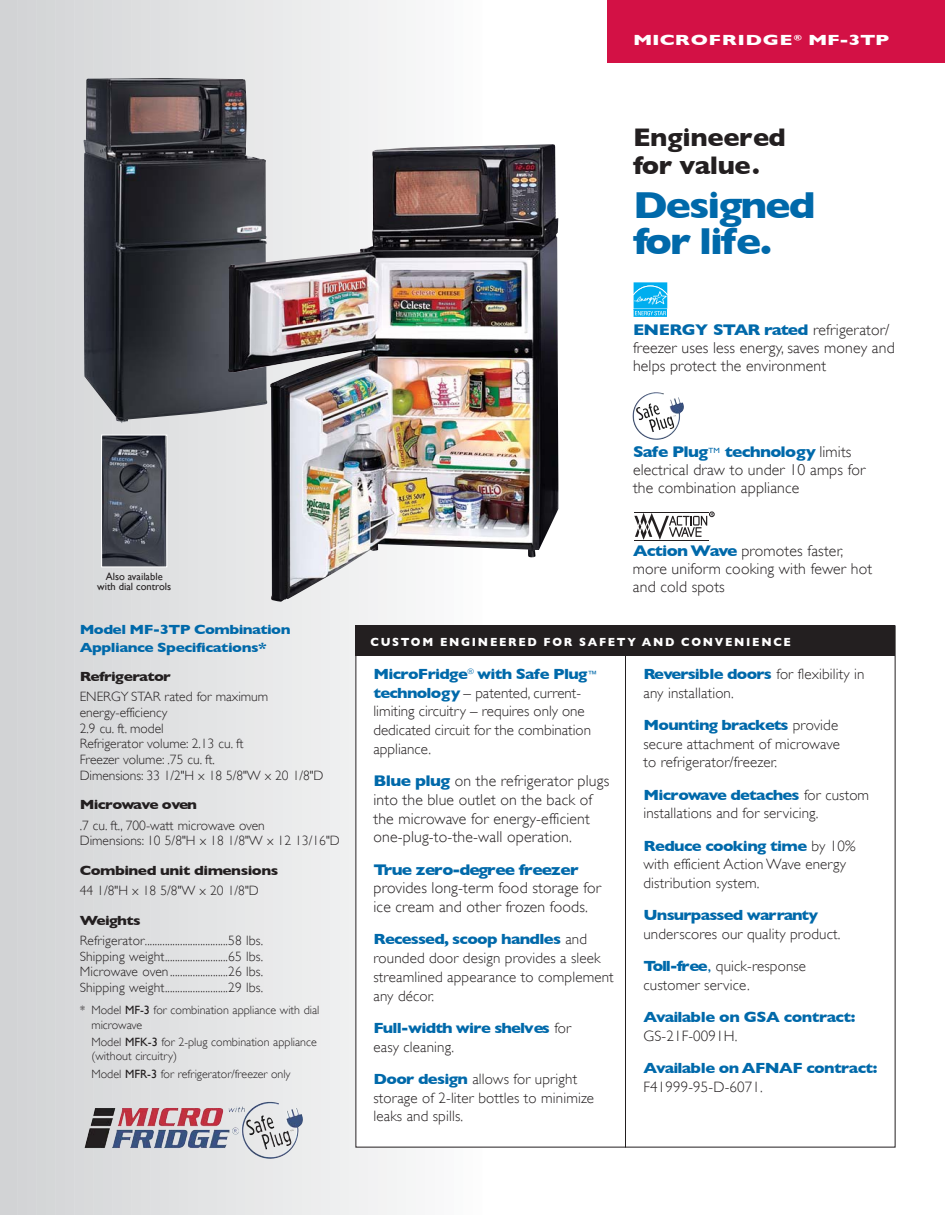
<style>
.page{position:relative;width:945px;height:1215px;background:#fff}
.page>*{position:absolute;margin:0;border:0;box-sizing:border-box;transform-origin:0 0}
.t1{font:700 38.25px/36px "Gill Sans";letter-spacing:-.045em;color:#0069aa;scale:1.1 1}
.t2{font:700 25.95px/28.5px "Gill Sans";letter-spacing:-.01em;color:#231f20;scale:1.05 1}
.t3{font:300 15.75px/18px "Gill Sans";letter-spacing:.01em;color:#231f20}
.t4{font:700 15.75px "Gill Sans";letter-spacing:-.05em;color:#0069aa;scale:1.1 1}
.t5{font:300 15px/18.8px "Gill Sans";letter-spacing:.01em;color:#231f20}
.t6{font:700 15px/18.8px "Gill Sans";letter-spacing:-.045em;color:#0069aa;scale:1.1 1}
.t7{font:700 15px "Gill Sans";letter-spacing:.03em;color:#fff;scale:1.35 1}
.t8{font:300 13.5px/15.8px "Gill Sans";color:#231f20}
.t9{font:700 13.5px "Gill Sans";letter-spacing:-.045em;color:#231f20;scale:1.15 1}
.t10{font:700 13.5px/18px "Gill Sans";letter-spacing:-.035em;color:#0069aa;scale:1.15 1}
.t11{font:300 12px/14.2px "Gill Sans";color:#231f20}
.t12{font:700 12px "Gill Sans";letter-spacing:.15em;color:#fff;scale:.95 1}
.t13{font:10.5px/10.5px "Gill Sans";color:#231f20;text-align:center}
.s1{font-weight:400}
.s2{font-weight:700;color:#0069aa}
.s3{font-weight:400;font-size:9px;color:#0069aa}
.s4{font-weight:300;color:#231f20}
.s5{font-weight:400;color:#0069aa}
</style>
<div class="page">
<div style="left:0;top:0;width:11px;height:1215px;background:#d2d3d5"></div>
<div style="left:5px;top:0;width:16px;height:1215px;background:#d2d3d5"></div>
<div style="left:14px;top:0;width:16px;height:1215px;background:#d3d4d6"></div>
<div style="left:24px;top:0;width:16px;height:1215px;background:#d4d5d7"></div>
<div style="left:33px;top:0;width:16px;height:1215px;background:#d4d6d7"></div>
<div style="left:43px;top:0;width:16px;height:1215px;background:#d5d7d8"></div>
<div style="left:52px;top:0;width:16px;height:1215px;background:#d6d7d9"></div>
<div style="left:62px;top:0;width:15px;height:1215px;background:#d7d8da"></div>
<div style="left:71px;top:0;width:16px;height:1215px;background:#d8d9db"></div>
<div style="left:81px;top:0;width:15px;height:1215px;background:#d9dadb"></div>
<div style="left:90px;top:0;width:16px;height:1215px;background:#d9dbdc"></div>
<div style="left:100px;top:0;width:15px;height:1215px;background:#dadbdd"></div>
<div style="left:109px;top:0;width:16px;height:1215px;background:#dbdcde"></div>
<div style="left:119px;top:0;width:15px;height:1215px;background:#dcddde"></div>
<div style="left:128px;top:0;width:16px;height:1215px;background:#dddedf"></div>
<div style="left:138px;top:0;width:15px;height:1215px;background:#dedfe0"></div>
<div style="left:147px;top:0;width:16px;height:1215px;background:#dedfe1"></div>
<div style="left:157px;top:0;width:15px;height:1215px;background:#dfe0e1"></div>
<div style="left:166px;top:0;width:16px;height:1215px;background:#e0e1e2"></div>
<div style="left:176px;top:0;width:15px;height:1215px;background:#e1e2e3"></div>
<div style="left:185px;top:0;width:16px;height:1215px;background:#e2e3e4"></div>
<div style="left:195px;top:0;width:15px;height:1215px;background:#e3e4e5"></div>
<div style="left:204px;top:0;width:16px;height:1215px;background:#e3e4e5"></div>
<div style="left:214px;top:0;width:15px;height:1215px;background:#e4e5e6"></div>
<div style="left:223px;top:0;width:16px;height:1215px;background:#e5e6e7"></div>
<div style="left:233px;top:0;width:15px;height:1215px;background:#e6e7e8"></div>
<div style="left:242px;top:0;width:16px;height:1215px;background:#e7e8e8"></div>
<div style="left:252px;top:0;width:15px;height:1215px;background:#e8e8e9"></div>
<div style="left:261px;top:0;width:16px;height:1215px;background:#e9e9ea"></div>
<div style="left:271px;top:0;width:15px;height:1215px;background:#e9eaeb"></div>
<div style="left:280px;top:0;width:16px;height:1215px;background:#eaebec"></div>
<div style="left:290px;top:0;width:15px;height:1215px;background:#ebecec"></div>
<div style="left:299px;top:0;width:16px;height:1215px;background:#eceded"></div>
<div style="left:309px;top:0;width:15px;height:1215px;background:#ededee"></div>
<div style="left:318px;top:0;width:16px;height:1215px;background:#edeeef"></div>
<div style="left:328px;top:0;width:15px;height:1215px;background:#eeeff0"></div>
<div style="left:337px;top:0;width:16px;height:1215px;background:#eff0f0"></div>
<div style="left:347px;top:0;width:15px;height:1215px;background:#f0f1f1"></div>
<div style="left:356px;top:0;width:16px;height:1215px;background:#f1f1f2"></div>
<div style="left:366px;top:0;width:15px;height:1215px;background:#f2f2f3"></div>
<div style="left:375px;top:0;width:16px;height:1215px;background:#f3f3f3"></div>
<div style="left:385px;top:0;width:15px;height:1215px;background:#f3f4f4"></div>
<div style="left:394px;top:0;width:16px;height:1215px;background:#f4f5f5"></div>
<div style="left:403px;top:0;width:16px;height:1215px;background:#f5f6f6"></div>
<div style="left:413px;top:0;width:16px;height:1215px;background:#f6f6f7"></div>
<div style="left:422px;top:0;width:16px;height:1215px;background:#f7f7f8"></div>
<div style="left:432px;top:0;width:16px;height:1215px;background:#f8f8f9"></div>
<div style="left:441px;top:0;width:16px;height:1215px;background:#f9f9fa"></div>
<div style="left:451px;top:0;width:16px;height:1215px;background:#fafbfb"></div>
<img style="left:84px;top:78px;width:163px;height:345px">
<div style="left:608px;top:0;width:337px;height:63px;background:#d31145"></div>
<div style="left:356px;top:626px;width:539px;height:521px;background:#fff"></div>
<div style="left:356px;top:626px;width:540px;height:30px;background:#231f20"></div>
<img style="left:93px;top:1102px;width:210px;height:57px">
<hr style="left:625px;top:654px;width:1px;height:494px;background:#231f20">
<img style="left:228px;top:144px;width:330px;height:458px">
<svg style="left:633px;top:282px;width:35px;height:35px"></svg>
<img style="left:103px;top:437px;width:62px;height:128px">
<div style="left:101px;top:435px;width:66px;height:132px;border:1px solid #fff"></div>
<img style="left:633px;top:392px;width:51px;height:48px">
<hr style="left:634px;top:540px;width:74px;height:1px;background:#231f20">
<svg style="left:634px;top:512px;width:80px;height:28px"></svg>
<p class="t7" style="left:633px;top:31px;width:191px">MICROFRIDGE<sup>®</sup> MF-3TP</p>
<p class="t13" style="left:97px;top:571px;width:76px">Also available with dial controls</p>
<p class="t10" style="left:80px;top:621px;width:185px">Model MF-3TP Combination<br>Appliance Specifications*</p>
<p class="t9" style="left:80px;top:668px;width:81px">Refrigerator</p>
<p class="t8" style="left:80px;top:689px;width:245px">ENERGY STAR rated for maximum energy-efficiency<br>2.9 cu. ft. model<br>Refrigerator volume: 2.13 cu. ft<br>Freezer volume: .75 cu. ft.<br>Dimensions: 33 1/2"H x 18 5/8"W x 20 1/8"D</p>
<p class="t9" style="left:80px;top:797px;width:103px">Microwave oven</p>
<p class="t8" style="left:80px;top:817px;width:262px">.7 cu. ft., 700-watt microwave oven<br>Dimensions: 10 5/8"H x 18 1/8"W x 12 13/16"D</p>
<p class="t9" style="left:80px;top:862px;width:174px">Combined unit dimensions</p>
<p class="t8" style="left:80px;top:883px;width:181px">44 1/8"H x 18 5/8"W x 20 1/8"D</p>
<p class="t9" style="left:80px;top:912px;width:54px">Weights</p>
<p class="t8" style="left:80px;top:933px;width:185px;text-align:justify">Refrigerator.................................58 lbs.<br>Shipping weight.........................65 lbs.<br>Microwave oven.......................26 lbs.<br>Shipping weight.........................29 lbs.</p>
<p class="t11" style="left:91px;top:1003px;width:230px;text-indent:-12px">* Model <span class="s1">MF-3</span> for combination appliance with dial microwave</p>
<p class="t11" style="left:91px;top:1035px;width:227px">Model <span class="s1">MFK-3</span> for 2-plug combination appliance (without circuitry)</p>
<p class="t11" style="left:91px;top:1067px;width:201px">Model <span class="s1">MFR-3</span> for refrigerator/freezer only</p>
<h2 class="t2" style="left:633px;top:123px;width:147px">Engineered for value.</h2>
<h1 class="t1" style="left:633px;top:187px;width:168px">Designed for life.</h1>
<p class="t3" style="left:633px;top:321px;width:263px"><span class="s2">ENERGY STAR rated</span> refrigerator/ freezer uses less energy, saves money and helps protect the environment</p>
<p class="t3" style="left:633px;top:443px;width:234px"><span class="s2">Safe Plug</span><sup>TM</sup> <span class="s2">technology</span> limits electrical draw to under 10 amps for the combination appliance</p>
<p class="t3" style="left:633px;top:542px;width:241px"><span class="s2">Action Wave</span> promotes faster, more uniform cooking with fewer hot and cold spots</p>
<p class="t12" style="left:370px;top:635px;width:444px">CUSTOM ENGINEERED FOR SAFETY AND CONVENIENCE</p>
<p class="t5" style="left:373px;top:665px;width:226px"><span class="s2">MicroFridge</span><sup>®</sup> <span class="s2">with Safe Plug</span><span class="s3">™ </span><span class="s2">technology</span> – patented, current&shy;limiting circuitry – requires only one dedicated circuit for the combination appliance.</p>
<p class="t3" style="left:374px;top:772px;width:237px;line-height:18.8px"><span class="s2">Blue plug</span> on the refrigerator plugs into the blue outlet on the back of the microwave for energy-efficient one-plug-to-the-wall operation.</p>
<p class="t4" style="left:374px;top:860px;width:188px">True zero-degree freezer</p>
<p class="t3" style="left:374px;top:879px;width:229px;line-height:18.8px">provides long-term food storage for ice cream and other frozen foods.</p>
<p class="t5" style="left:373px;top:930px;width:242px"><span class="s2">Recessed, scoop handles</span> and rounded door design provides a sleek streamlined appearance to complement any décor.</p>
<p class="t6" style="left:374px;top:1018px;width:181px">Full-width wire shelves <span class="s4">for easy cleaning.</span></p>
<p class="t5" style="left:373px;top:1070px;width:222px"><span class="s2">Door design</span> allows for upright storage of 2-liter bottles to minimize leaks and spills.</p>
<p class="t5" style="left:643px;top:665px;width:223px"><span class="s2">Reversible doors</span> for flexibility in any installation.</p>
<p class="t5" style="left:644px;top:716px;width:198px;text-align:justify"><span class="s2">Mounting brackets</span> provide secure attachment of microwave to refrigerator/freezer.</p>
<p class="t5" style="left:643px;top:785px;width:227px"><span class="s2">Microwave detaches</span> for custom installations and for servicing.</p>
<p class="t5" style="left:644px;top:836px;width:214px"><span class="s2">Reduce cooking time</span> by 10% with efficient Action Wave energy distribution system.</p>
<p class="t6" style="left:644px;top:906px;width:160px">Unsurpassed warranty</p>
<p class="t5" style="left:644px;top:918px;width:198px;line-height:32.2px">underscores our quality product.<br><span class="s2">Toll-free</span><span class="s5">,</span> quick-response</p>
<p class="t5" style="left:644px;top:976px;width:108px">customer service.</p>
<p class="t6" style="left:644px;top:1008px;width:194px">Available on GSA contract:</p>
<p class="t5" style="left:644px;top:1027px;width:96px">GS-21F-0091H.</p>
<p class="t6" style="left:644px;top:1059px;width:214px">Available on AFNAF contract:</p>
<p class="t5" style="left:644px;top:1078px;width:121px">F41999-95-D-6071.</p>
</div>
